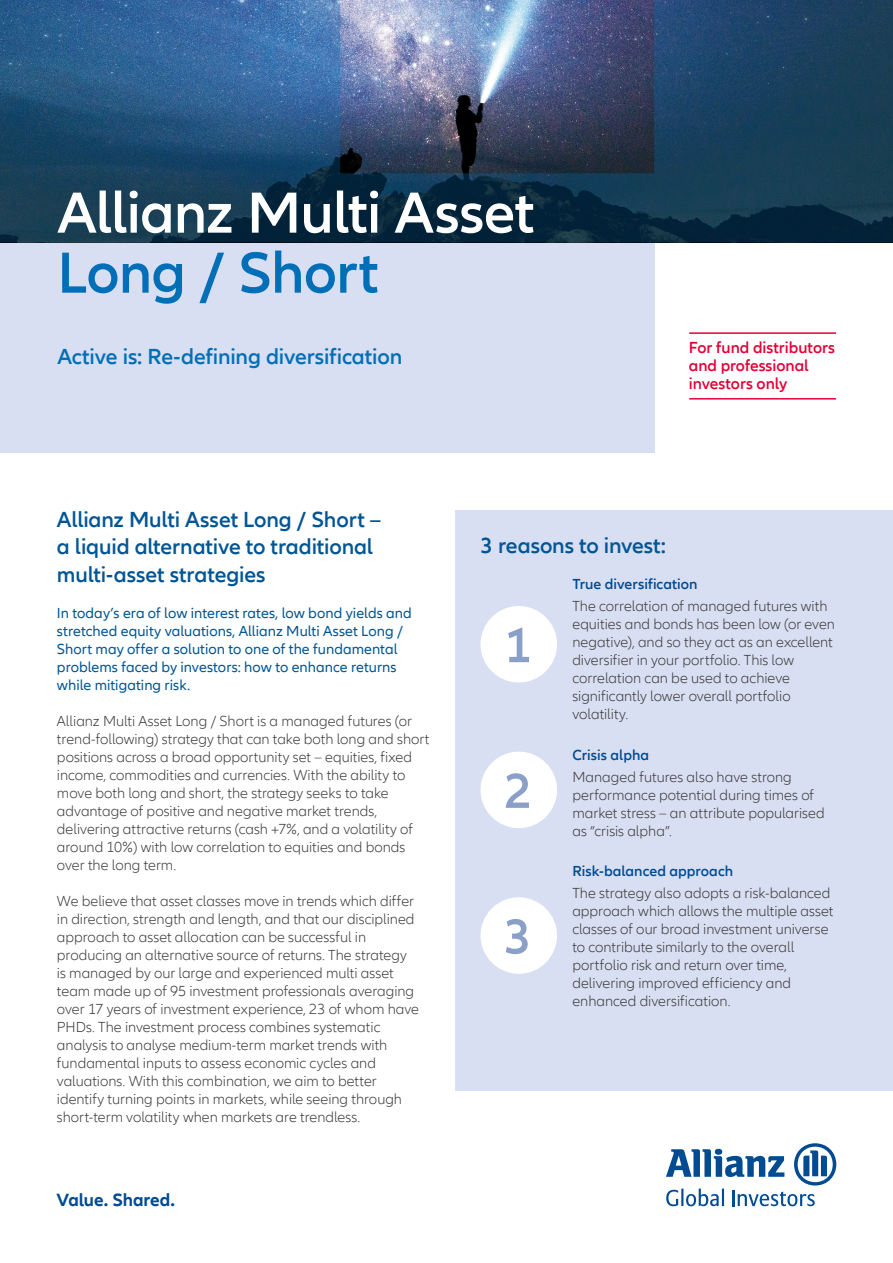
<style>
.page{position:relative;width:893px;height:1263px;background:#fff}
.page>*{position:absolute;margin:0;border:0;box-sizing:border-box;transform-origin:0 0}
.t1{font:600 60px "Allianz Neo";letter-spacing:-.015em;color:#fff}
.t2{font:600 60px "Allianz Neo";letter-spacing:-.01em;color:#006fb7}
.t3{font:600 51px "Allianz Neo";color:#8aa0c8}
.t4{font:600 22.5px/27px "Allianz Neo";letter-spacing:-.005em;color:#005594}
.t5{font:600 22.5px "Allianz Neo";letter-spacing:-.005em;color:#006fb7}
.t6{font:700 18.3px "Allianz Neo";letter-spacing:-.005em;color:#004b92}
.t7{font:600 16.5px/18px "Allianz Neo";color:#e40036}
.t8{font:300 15px/18px "Allianz Neo";color:#3b3b3a}
.t9{font:15px/18px "Allianz Neo";letter-spacing:.005em;color:#005594}
.t10{font:600 15px "Allianz Neo";letter-spacing:.005em;color:#004b92}
</style>
<div class="page">
<div style="left:0;top:142px;width:654px;height:311px;background:#d8dff2"></div>
<img style="left:0;top:0;width:893px;height:242px">
<div style="left:455px;top:510px;width:438px;height:581px;background:#d8dff2"></div>
<div style="left:480px;top:606px;width:77px;height:76px;background:#fff;border-radius:50%"></div>
<div style="left:480px;top:752px;width:77px;height:76px;background:#fff;border-radius:50%"></div>
<div style="left:480px;top:897px;width:77px;height:77px;background:#fff;border-radius:50%"></div>
<hr style="left:689px;top:332px;width:147px;height:2px;background:#e40036">
<hr style="left:689px;top:398px;width:147px;height:2px;background:#e40036">
<svg style="left:666px;top:1143px;width:170px;height:63px"></svg>
<h1 class="t1" style="left:57px;top:178px;width:479px">Allianz Multi Asset</h1>
<h1 class="t2" style="left:57px;top:238px;width:323px">Long / Short</h1>
<h3 class="t5" style="left:57px;top:343px;width:346px">Active is: Re-defining diversification</h3>
<p class="t7" style="left:689px;top:339px;width:148px">For fund distributors and professional investors only</p>
<h3 class="t4" style="left:57px;top:507px;width:326px">Allianz Multi Asset Long / Short – a liquid alternative to traditional multi-asset strategies</h3>
<p class="t9" style="left:57px;top:604px;width:356px">In today’s era of low interest rates, low bond yields and stretched equity valuations, Allianz Multi Asset Long / Short may offer a solution to one of the fundamental problems faced by investors: how to enhance returns while mitigating risk.</p>
<p class="t8" style="left:57px;top:712px;width:374px">Allianz Multi Asset Long / Short is a managed futures (or trend-following) strategy that can take both long and short positions across a broad opportunity set – equities, fixed income, commodities and currencies. With the ability to move both long and short, the strategy seeks to take advantage of positive and negative market trends, delivering attractive returns (cash +7%, and a volatility of around 10%) with low correlation to equities and bonds over the long term.</p>
<p class="t8" style="left:57px;top:892px;width:364px">We believe that asset classes move in trends which differ in direction, strength and length, and that our disciplined approach to asset allocation can be successful in producing an alternative source of returns. The strategy is managed by our large and experienced multi asset team made up of 95 investment professionals averaging over 17 years of investment experience, 23 of whom have PHDs. The investment process combines systematic analysis to analyse medium-term market trends with fundamental inputs to assess economic cycles and valuations. With this combination, we aim to better identify turning points in markets, while seeing through short-term volatility when markets are trendless.</p>
<p class="t6" style="left:57px;top:1189px;width:120px">Value. Shared.</p>
<h3 class="t4" style="left:481px;top:532px;width:187px">3 reasons to invest:</h3>
<p class="t10" style="left:572px;top:575px;width:126px">True diversification</p>
<p class="t8" style="left:572px;top:598px;width:264px">The correlation of managed futures with equities and bonds has been low (or even negative), and so they act as an excellent diversifier in your portfolio. This low correlation can be used to achieve significantly lower overall portfolio volatility.</p>
<p class="t10" style="left:572px;top:746px;width:78px">Crisis alpha</p>
<p class="t8" style="left:572px;top:768px;width:254px">Managed futures also have strong performance potential during times of market stress – an attribute popularised as “crisis alpha”.</p>
<p class="t10" style="left:572px;top:862px;width:162px">Risk-balanced approach</p>
<p class="t8" style="left:572px;top:885px;width:263px">The strategy also adopts a risk-balanced approach which allows the multiple asset classes of our broad investment universe to contribute similarly to the overall portfolio risk and return over time, delivering improved efficiency and enhanced diversification.</p>
<h2 class="t3" style="left:504px;top:616px;width:29px">1</h2>
<h2 class="t3" style="left:504px;top:761px;width:29px">2</h2>
<h2 class="t3" style="left:504px;top:907px;width:29px">3</h2>
</div>
